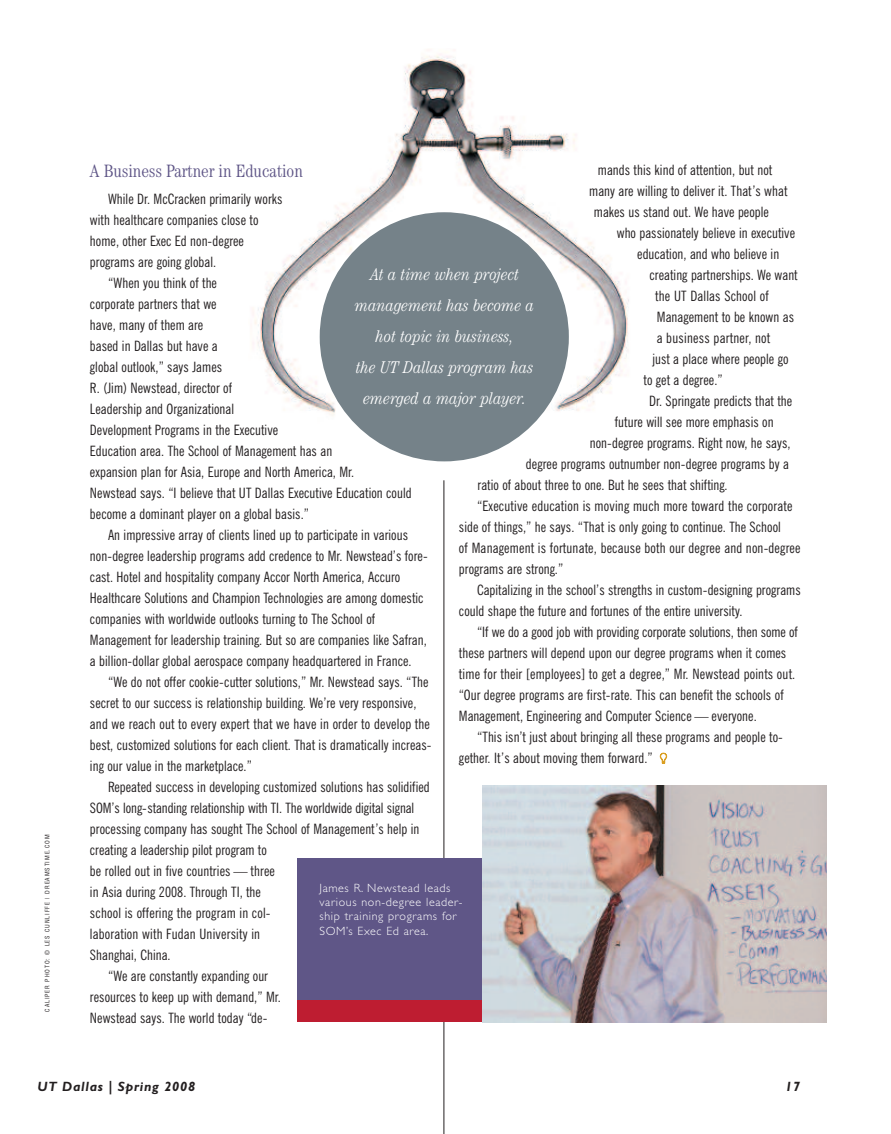
<style>
.page{position:relative;width:891px;height:1134px;background:#fff}
.page>*{position:absolute;margin:0;border:0;box-sizing:border-box;transform-origin:0 0}
.t1{font:300 condensed 18px "Century IT Cby BT";color:#5f5687}
.t2{font:italic 300 condensed 17.1px/30.9px "Century IT Cby BT";color:#fff;text-align:center}
.t3{font:condensed 14.25px "News Gothic BT";letter-spacing:.005em;color:#231f20}
.t4{font:italic 700 13.5px "Gill Sans";letter-spacing:.055em;color:#231f20}
.t5{font:300 12px/14.2px "Gill Sans";letter-spacing:.05em;color:#fff}
.t6{font:condensed 6px "Helvetica";letter-spacing:.15em;color:#231f20}
.s1{font-family:"Earth Font One";font-stretch:normal;color:#fff}
</style>
<div class="page">
<img style="left:253px;top:54px;width:376px;height:370px">
<hr style="left:444px;top:480px;width:1px;height:654px;background:#231f20">
<div style="left:297px;top:859px;width:186px;height:142px;background:#5f5687"></div>
<div style="left:297px;top:1000px;width:186px;height:22px;background:#be1d31"></div>
<img style="left:483px;top:786px;width:344px;height:236px">
<div style="left:320px;top:212px;width:249px;height:249px;background:#758289;border-radius:50%"></div>
<p class="t6" style="left:44px;top:1012px;width:179px;rotate:-90deg">CALIPER PHOTO: © LES CUNLIFFE | DREAMSTIME.COM</p>
<p class="t1" style="left:90px;top:165px;width:214px">A Business Partner in Education</p>
<p class="t3" style="left:108px;top:194px;width:176px">While Dr. McCracken primarily works</p>
<p class="t3" style="left:90px;top:215px;width:170px">with healthcare companies close to</p>
<p class="t3" style="left:90px;top:236px;width:156px">home, other Exec Ed non-degree</p>
<p class="t3" style="left:90px;top:257px;width:128px">programs are going global.</p>
<p class="t3" style="left:108px;top:278px;width:111px">“When you think of the</p>
<p class="t3" style="left:90px;top:299px;width:128px">corporate partners that we</p>
<p class="t3" style="left:90px;top:320px;width:115px">have, many of them are</p>
<p class="t3" style="left:90px;top:341px;width:129px">based in Dallas but have a</p>
<p class="t3" style="left:90px;top:362px;width:134px">global outlook,” says James</p>
<p class="t3" style="left:90px;top:383px;width:144px">R. (Jim) Newstead, director of</p>
<p class="t3" style="left:90px;top:404px;width:146px">Leadership and Organizational</p>
<p class="t3" style="left:90px;top:425px;width:190px">Development Programs in the Executive</p>
<p class="t3" style="left:90px;top:446px;width:244px">Education area. The School of Management has an</p>
<p class="t3" style="left:90px;top:467px;width:266px">expansion plan for Asia, Europe and North America, Mr.</p>
<p class="t3" style="left:90px;top:488px;width:323px">Newstead says. “I believe that UT Dallas Executive Education could</p>
<p class="t3" style="left:90px;top:509px;width:221px">become a dominant player on a global basis.”</p>
<p class="t3" style="left:108px;top:530px;width:302px">An impressive array of clients lined up to participate in various</p>
<p class="t3" style="left:90px;top:551px;width:339px">non-degree leadership programs add credence to Mr. Newstead’s fore-</p>
<p class="t3" style="left:90px;top:572px;width:312px">cast. Hotel and hospitality company Accor North America, Accuro</p>
<p class="t3" style="left:90px;top:593px;width:335px">Healthcare Solutions and Champion Technologies are among domestic</p>
<p class="t3" style="left:90px;top:614px;width:287px">companies with worldwide outlooks turning to The School of</p>
<p class="t3" style="left:90px;top:635px;width:338px">Management for leadership training. But so are companies like Safran,</p>
<p class="t3" style="left:90px;top:656px;width:323px">a billion-dollar global aerospace company headquartered in France.</p>
<p class="t3" style="left:108px;top:677px;width:322px">“We do not offer cookie-cutter solutions,” Mr. Newstead says. “The</p>
<p class="t3" style="left:90px;top:698px;width:328px">secret to our success is relationship building. We’re very responsive,</p>
<p class="t3" style="left:90px;top:719px;width:342px">and we reach out to every expert that we have in order to develop the</p>
<p class="t3" style="left:90px;top:740px;width:343px">best, customized solutions for each client. That is dramatically increas-</p>
<p class="t3" style="left:90px;top:761px;width:163px">ing our value in the marketplace.”</p>
<p class="t3" style="left:108px;top:782px;width:323px">Repeated success in developing customized solutions has solidified</p>
<p class="t3" style="left:90px;top:803px;width:326px">SOM’s long-standing relationship with TI. The worldwide digital signal</p>
<p class="t3" style="left:90px;top:824px;width:331px">processing company has sought The School of Management’s help in</p>
<p class="t3" style="left:90px;top:845px;width:178px">creating a leadership pilot program to</p>
<p class="t3" style="left:90px;top:866px;width:187px">be rolled out in five countries — three</p>
<p class="t3" style="left:90px;top:887px;width:173px">in Asia during 2008. Through TI, the</p>
<p class="t3" style="left:90px;top:908px;width:182px">school is offering the program in col-</p>
<p class="t3" style="left:90px;top:929px;width:172px">laboration with Fudan University in</p>
<p class="t3" style="left:90px;top:950px;width:82px">Shanghai, China.</p>
<p class="t3" style="left:108px;top:971px;width:162px">“We are constantly expanding our</p>
<p class="t3" style="left:90px;top:992px;width:192px">resources to keep up with demand,” Mr.</p>
<p class="t3" style="left:90px;top:1013px;width:179px">Newstead says. The world today “de-</p>
<p class="t3" style="left:598px;top:165px;width:176px">mands this kind of attention, but not</p>
<p class="t3" style="left:589px;top:186px;width:200px">many are willing to deliver it. That’s what</p>
<p class="t3" style="left:594px;top:207px;width:177px">makes us stand out. We have people</p>
<p class="t3" style="left:617px;top:228px;width:180px">who passionately believe in executive</p>
<p class="t3" style="left:637px;top:249px;width:143px">education, and who believe in</p>
<p class="t3" style="left:650px;top:270px;width:150px">creating partnerships. We want</p>
<p class="t3" style="left:655px;top:291px;width:115px">the UT Dallas School of</p>
<p class="t3" style="left:657px;top:312px;width:139px">Management to be known as</p>
<p class="t3" style="left:657px;top:333px;width:115px">a business partner, not</p>
<p class="t3" style="left:652px;top:354px;width:138px">just a place where people go</p>
<p class="t3" style="left:644px;top:375px;width:81px">to get a degree.”</p>
<p class="t3" style="left:649px;top:396px;width:145px">Dr. Springate predicts that the</p>
<p class="t3" style="left:615px;top:417px;width:160px">future will see more emphasis on</p>
<p class="t3" style="left:590px;top:438px;width:202px">non-degree programs. Right now, he says,</p>
<p class="t3" style="left:526px;top:459px;width:265px">degree programs outnumber non-degree programs by a</p>
<p class="t3" style="left:478px;top:480px;width:252px">ratio of about three to one. But he sees that shifting.</p>
<p class="t3" style="left:477px;top:501px;width:317px">“Executive education is moving much more toward the corporate</p>
<p class="t3" style="left:459px;top:522px;width:323px">side of things,” he says. “That is only going to continue. The School</p>
<p class="t3" style="left:459px;top:543px;width:343px">of Management is fortunate, because both our degree and non-degree</p>
<p class="t3" style="left:459px;top:564px;width:106px">programs are strong.”</p>
<p class="t3" style="left:477px;top:585px;width:325px">Capitalizing in the school’s strengths in custom-designing programs</p>
<p class="t3" style="left:459px;top:606px;width:285px">could shape the future and fortunes of the entire university.</p>
<p class="t3" style="left:477px;top:627px;width:322px">“If we do a good job with providing corporate solutions, then some of</p>
<p class="t3" style="left:459px;top:648px;width:329px">these partners will depend upon our degree programs when it comes</p>
<p class="t3" style="left:459px;top:669px;width:338px">time for their [employees] to get a degree,” Mr. Newstead points out.</p>
<p class="t3" style="left:459px;top:690px;width:326px">“Our degree programs are first-rate. This can benefit the schools of</p>
<p class="t3" style="left:459px;top:711px;width:299px">Management, Engineering and Computer Science — everyone.</p>
<p class="t3" style="left:477px;top:732px;width:307px">“This isn’t just about bringing all these programs and people to-</p>
<p class="t3" style="left:459px;top:753px;width:210px">gether. It’s about moving them forward.” <span class="s1">∑</span></p>
<p class="t2" style="left:355px;top:260px;width:181px">At a time when project management has become a hot topic in business,<br>the UT Dallas program has emerged a major player.</p>
<p class="t5" style="left:320px;top:882px;width:145px">James R. Newstead leads various non-degree leader&shy;ship training programs for<br>SOM’s Exec Ed area.</p>
<p class="t4" style="left:38px;top:1081px;width:159px">UT Dallas | Spring 2008</p>
<p class="t4" style="left:785px;top:1081px;width:17px">17</p>
</div>
